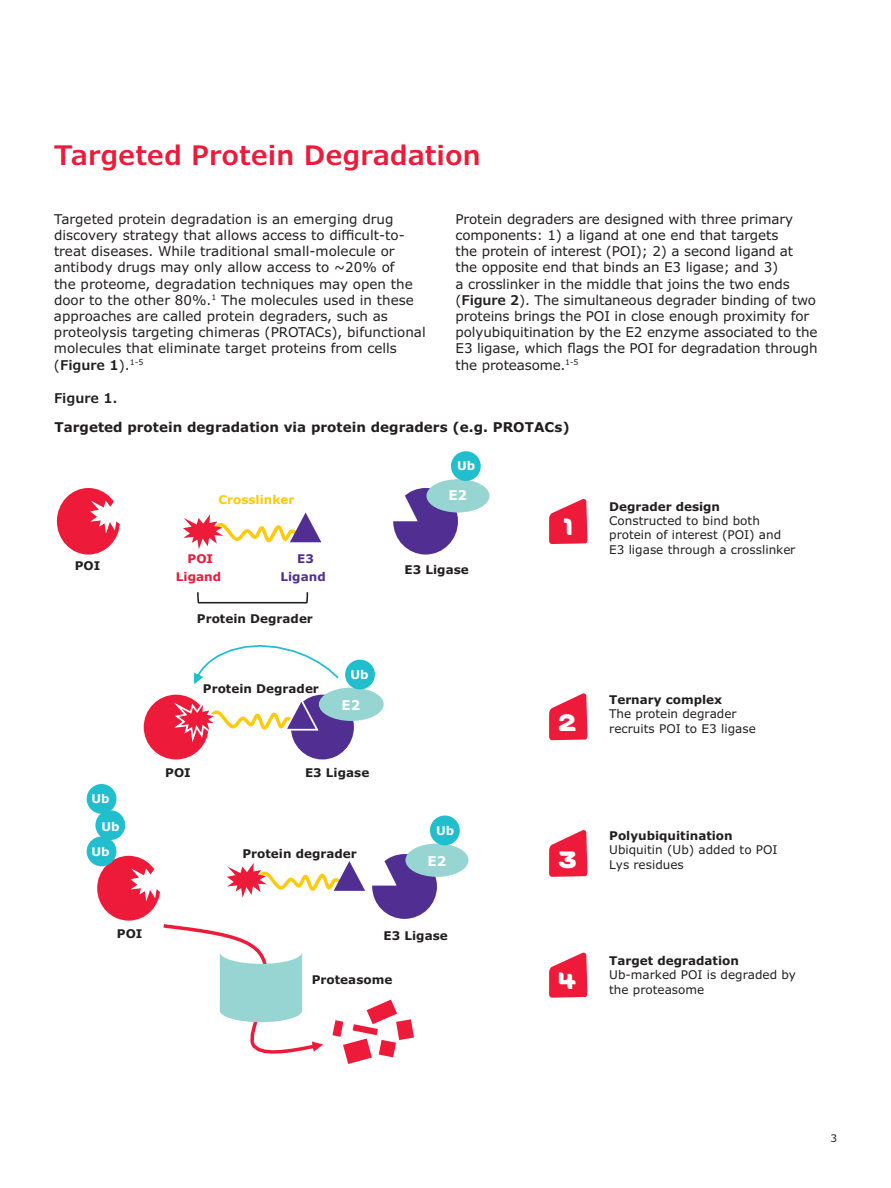
<style>
.page{position:relative;width:891px;height:1188px;background:#fff}
.page>*{position:absolute;margin:0;border:0;box-sizing:border-box;transform-origin:0 0}
.t1{font:600 27px "Verdana Pro";color:#ed1a3a}
.t2{font:24px "Merck";color:#fff}
.t3{font:13.5px/16.2px "Verdana Pro";letter-spacing:-.005em;color:#231f20}
.t4{font:700 13.5px "Verdana";letter-spacing:.005em;color:#231f20}
.t5{font:600 13.5px "Verdana Pro";color:#231f20}
.t6{font:700 13.5px "Verdana";color:#fff}
.t7{font:12px/14.4px "Verdana";color:#231f20}
.t8{font:700 12px "Verdana";color:#231f20}
.t9{font:700 12px "Verdana";letter-spacing:-.01em;color:#fff}
.t10{font:700 12px "Verdana";color:#feca0a}
.t11{font:700 12px/17.5px "Verdana";letter-spacing:.005em;color:#ed1a3a;text-align:center}
.t12{font:700 12px/17.5px "Verdana";letter-spacing:.005em;color:#502e92;text-align:center}
.t13{font:10.5px "Verdana Pro";color:#231f20}
.s1{font-weight:600}
</style>
<div class="page">
<div style="left:144px;top:695px;width:65px;height:64px;background:#ed1a3a;border-radius:50%"></div>
<div style="left:291px;top:695px;width:63px;height:64px;background:#502e92;border-radius:50%"></div>
<svg style="left:170px;top:695px;width:150px;height:51px"></svg>
<div style="left:319px;top:688px;width:65px;height:33px;background:#96d5d2;border-radius:50%"></div>
<div style="left:345px;top:660px;width:30px;height:29px;background:#21bece;border-radius:50%"></div>
<svg style="left:194px;top:645px;width:145px;height:39px"></svg>
<svg style="left:183px;top:513px;width:138px;height:36px"></svg>
<div style="left:57px;top:488px;width:63px;height:67px;background:#ed1a3a;border-radius:50%"></div>
<svg style="left:90px;top:497px;width:30px;height:37px"></svg>
<div style="left:393px;top:488px;width:65px;height:67px;background:#502e92;border-radius:50%"></div>
<svg style="left:393px;top:490px;width:25px;height:31px"></svg>
<div style="left:426px;top:479px;width:64px;height:34px;background:#96d5d2;border-radius:50%"></div>
<div style="left:451px;top:451px;width:30px;height:30px;background:#21bece;border-radius:50%"></div>
<div style="left:372px;top:854px;width:65px;height:65px;background:#502e92;border-radius:50%"></div>
<svg style="left:227px;top:855px;width:170px;height:43px"></svg>
<div style="left:405px;top:844px;width:64px;height:33px;background:#96d5d2;border-radius:50%"></div>
<div style="left:430px;top:816px;width:30px;height:29px;background:#21bece;border-radius:50%"></div>
<div style="left:97px;top:856px;width:63px;height:65px;background:#ed1a3a;border-radius:50%"></div>
<div style="left:87px;top:837px;width:29px;height:29px;background:#21bece;border-radius:50%"></div>
<div style="left:87px;top:784px;width:29px;height:30px;background:#21bece;border-radius:50%"></div>
<div style="left:95px;top:810px;width:30px;height:30px;background:#21bece;border-radius:50%"></div>
<svg style="left:130px;top:865px;width:30px;height:36px"></svg>
<svg style="left:164px;top:924px;width:159px;height:130px"></svg>
<svg style="left:549px;top:693px;width:39px;height:47px"></svg>
<svg style="left:549px;top:830px;width:39px;height:47px"></svg>
<svg style="left:549px;top:952px;width:39px;height:46px"></svg>
<svg style="left:197px;top:592px;width:112px;height:12px"></svg>
<svg style="left:549px;top:499px;width:39px;height:45px"></svg>
<svg style="left:332px;top:1000px;width:82px;height:64px"></svg>
<h1 class="t1" style="left:54px;top:138px;width:428px">Targeted Protein Degradation</h1>
<p class="t3" style="left:54px;top:211px;width:373px">Targeted protein degradation is an emerging drug discovery strategy that allows access to difficult-to&shy;treat diseases. While traditional small-molecule or antibody drugs may only allow access to ~20% of<br>the proteome, degradation techniques may open the door to the other 80%.<sup>1</sup> The molecules used in these approaches are called protein degraders, such as proteolysis targeting chimeras (PROTACs), bifunctional molecules that eliminate target proteins from cells (<span class="s1">Figure 1</span>).<sup>1-5</sup></p>
<p class="t3" style="left:456px;top:211px;width:364px">Protein degraders are designed with three primary components: 1) a ligand at one end that targets<br>the protein of interest (POI); 2) a second ligand at the opposite end that binds an E3 ligase; and 3)<br>a crosslinker in the middle that joins the two ends (<span class="s1">Figure 2</span>). The simultaneous degrader binding of two proteins brings the POI in close enough proximity for polyubiquitination by the E2 enzyme associated to the E3 ligase, which flags the POI for degradation through the proteasome.<sup>1-5</sup></p>
<p class="t5" style="left:54px;top:390px;width:65px">Figure 1.</p>
<p class="t4" style="left:54px;top:418px;width:517px">Targeted protein degradation via protein degraders (e.g. PROTACs)</p>
<p class="t9" style="left:457px;top:458px;width:20px">Ub</p>
<p class="t10" style="left:219px;top:492px;width:78px">Crosslinker</p>
<p class="t6" style="left:448px;top:487px;width:20px">E2</p>
<p class="t11" style="left:176px;top:550px;width:47px">POI<br>Ligand</p>
<p class="t12" style="left:280px;top:550px;width:47px">E3<br>Ligand</p>
<p class="t8" style="left:75px;top:558px;width:27px">POI</p>
<p class="t8" style="left:405px;top:562px;width:66px">E3 Ligase</p>
<p class="t8" style="left:197px;top:611px;width:117px">Protein Degrader</p>
<p class="t8" style="left:203px;top:681px;width:117px">Protein Degrader</p>
<p class="t9" style="left:351px;top:667px;width:20px">Ub</p>
<p class="t6" style="left:342px;top:697px;width:20px">E2</p>
<p class="t9" style="left:92px;top:791px;width:20px">Ub</p>
<p class="t9" style="left:102px;top:819px;width:20px">Ub</p>
<p class="t9" style="left:92px;top:844px;width:20px">Ub</p>
<p class="t8" style="left:165px;top:765px;width:27px">POI</p>
<p class="t8" style="left:305px;top:765px;width:66px">E3 Ligase</p>
<p class="t8" style="left:242px;top:845px;width:116px">Protein degrader</p>
<p class="t9" style="left:436px;top:823px;width:20px">Ub</p>
<p class="t6" style="left:427px;top:853px;width:20px">E2</p>
<p class="t8" style="left:117px;top:926px;width:27px">POI</p>
<p class="t8" style="left:384px;top:928px;width:66px">E3 Ligase</p>
<p class="t8" style="left:312px;top:972px;width:82px">Proteasome</p>
<h2 class="t2" style="left:564px;top:513px;width:11px">1</h2>
<p class="t8" style="left:609px;top:498px;width:112px">Degrader design</p>
<p class="t7" style="left:609px;top:514px;width:188px">Constructed to bind both protein of interest (POI) and<br>E3 ligase through a crosslinker</p>
<h2 class="t2" style="left:559px;top:709px;width:20px">2</h2>
<p class="t8" style="left:609px;top:692px;width:114px">Ternary complex</p>
<p class="t7" style="left:609px;top:707px;width:148px">The protein degrader recruits POI to E3 ligase</p>
<h2 class="t2" style="left:559px;top:845px;width:20px">3</h2>
<p class="t8" style="left:609px;top:828px;width:125px">Polyubiquitination</p>
<p class="t7" style="left:609px;top:843px;width:170px">Ubiquitin (Ub) added to POI<br>Lys residues</p>
<h2 class="t2" style="left:559px;top:966px;width:20px">4</h2>
<p class="t8" style="left:609px;top:953px;width:131px">Target degradation</p>
<p class="t7" style="left:609px;top:968px;width:188px">Ub-marked POI is degraded by the proteasome</p>
<p class="t13" style="left:831px;top:1131px;width:8px">3</p>
</div>
